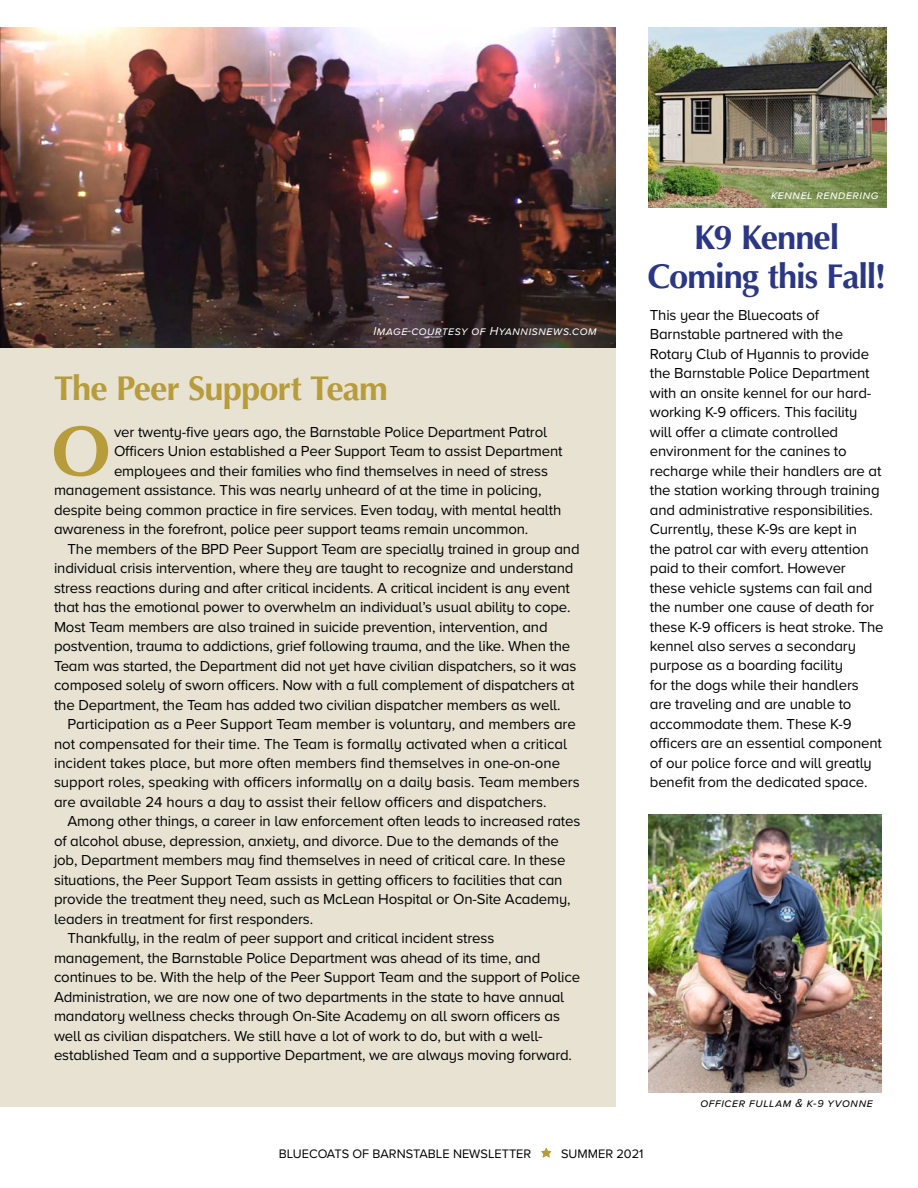
<style>
.page{position:relative;width:918px;height:1188px;background:#fff}
.page>*{position:absolute;margin:0;border:0;box-sizing:border-box;transform-origin:0 0}
.t1{font:700 70.95px "Optima";color:#b79c3b}
.t2{font:700 34.5px/39px "Optima";letter-spacing:-.03em;color:#2b3783;text-align:center}
.t3{font:700 34.5px "Optima";letter-spacing:-.025em;color:#b79c3b}
.t4{font:15px/19.5px "Proxima Nova A";letter-spacing:-.01em;color:#000}
.t5{font:12.75px "Proxima Nova A";color:#000}
.t6{font:italic 12px "Proxima Nova A";letter-spacing:.04em;color:#fff}
.t7{font:italic 12px "Proxima Nova A";letter-spacing:.04em;color:#000}
.s1{font-size:10.5px}
</style>
<div class="page">
<div style="left:0;top:27px;width:616px;height:1080px;background:#e7e2d2"></div>
<img style="left:0;top:27px;width:616px;height:320px">
<img style="left:648px;top:815px;width:234px;height:278px">
<img style="left:648px;top:27px;width:238px;height:181px">
<svg style="left:541px;top:1148px;width:10px;height:10px"></svg>
<p class="t6" style="left:771px;top:186px;width:109px">kennel rendering</p>
<p class="t6" style="left:374px;top:322px;width:225px">Image courtesy of Hyannisnews.com</p>
<h2 class="t3" style="left:54px;top:369px;width:335px">The Peer Support Team</h2>
<h1 class="t1" style="left:52px;top:410px;width:61px">O</h1>
<p class="t4" style="left:114px;top:421px;width:435px">ver twenty-five years ago, the Barnstable Police Department Patrol</p>
<p class="t4" style="left:114px;top:441px;width:450px">Officers Union established a Peer Support Team to assist Department</p>
<p class="t4" style="left:114px;top:460px;width:435px">employees and their families who find themselves in need of stress</p>
<p class="t4" style="left:54px;top:480px;width:489px">management assistance. This was nearly unheard of at the time in policing,</p>
<p class="t4" style="left:54px;top:499px;width:509px">despite being common practice in fire services. Even today, with mental health</p>
<p class="t4" style="left:54px;top:519px;width:476px">awareness in the forefront, police peer support teams remain uncommon.</p>
<p class="t4" style="left:68px;top:538px;width:514px">The members of the BPD Peer Support Team are specially trained in group and</p>
<p class="t4" style="left:54px;top:558px;width:521px">individual crisis intervention, where they are taught to recognize and understand</p>
<p class="t4" style="left:54px;top:577px;width:518px">stress reactions during and after critical incidents. A critical incident is any event</p>
<p class="t4" style="left:54px;top:597px;width:518px">that has the emotional power to overwhelm an individual’s usual ability to cope.</p>
<p class="t4" style="left:54px;top:616px;width:495px">Most Team members are also trained in suicide prevention, intervention, and</p>
<p class="t4" style="left:54px;top:636px;width:518px">postvention, trauma to addictions, grief following trauma, and the like. When the</p>
<p class="t4" style="left:54px;top:655px;width:524px">Team was started, the Department did not yet have civilian dispatchers, so it was</p>
<p class="t4" style="left:54px;top:675px;width:522px">composed solely of sworn officers. Now with a full complement of dispatchers at</p>
<p class="t4" style="left:54px;top:694px;width:508px">the Department, the Team has added two civilian dispatcher members as well.</p>
<p class="t4" style="left:68px;top:714px;width:510px">Participation as a Peer Support Team member is voluntary, and members are</p>
<p class="t4" style="left:54px;top:733px;width:515px">not compensated for their time. The Team is formally activated when a critical</p>
<p class="t4" style="left:54px;top:753px;width:508px">incident takes place, but more often members find themselves in one-on-one</p>
<p class="t4" style="left:54px;top:772px;width:527px">support roles, speaking with officers informally on a daily basis. Team members</p>
<p class="t4" style="left:54px;top:792px;width:494px">are available 24 hours a day to assist their fellow officers and dispatchers.</p>
<p class="t4" style="left:68px;top:811px;width:514px">Among other things, a career in law enforcement often leads to increased rates</p>
<p class="t4" style="left:54px;top:831px;width:507px">of alcohol abuse, depression, anxiety, and divorce. Due to the demands of the</p>
<p class="t4" style="left:54px;top:850px;width:513px">job, Department members may find themselves in need of critical care. In these</p>
<p class="t4" style="left:54px;top:870px;width:510px">situations, the Peer Support Team assists in getting officers to facilities that can</p>
<p class="t4" style="left:54px;top:889px;width:518px">provide the treatment they need, such as McLean Hospital or On-Site Academy,</p>
<p class="t4" style="left:54px;top:909px;width:261px">leaders in treatment for first responders.</p>
<p class="t4" style="left:68px;top:928px;width:428px">Thankfully, in the realm of peer support and critical incident stress</p>
<p class="t4" style="left:54px;top:948px;width:488px">management, the Barnstable Police Department was ahead of its time, and</p>
<p class="t4" style="left:54px;top:967px;width:528px">continues to be. With the help of the Peer Support Team and the support of Police</p>
<p class="t4" style="left:54px;top:987px;width:512px">Administration, we are now one of two departments in the state to have annual</p>
<p class="t4" style="left:54px;top:1006px;width:507px">mandatory wellness checks through On-Site Academy on all sworn officers as</p>
<p class="t4" style="left:54px;top:1026px;width:490px">well as civilian dispatchers. We still have a lot of work to do, but with a well-</p>
<p class="t4" style="left:54px;top:1045px;width:520px">established Team and a supportive Department, we are always moving forward.</p>
<h2 class="t2" style="left:647px;top:218px;width:240px">K9 Kennel<br>Coming this Fall!</h2>
<p class="t4" style="left:650px;top:304px;width:235px">This year the Bluecoats of Barnstable partnered with the Rotary Club of Hyannis to provide the Barnstable Police Department with an onsite kennel for our hard&shy;working K-9 officers. This facility<br>will offer a climate controlled environment for the canines to recharge while their handlers are at the station working through training and administrative responsibilities.<br>Currently, these K-9s are kept in<br>the patrol car with every attention paid to their comfort. However these vehicle systems can fail and the number one cause of death for these K-9 officers is heat stroke. The kennel also serves a secondary purpose as a boarding facility<br>for the dogs while their handlers are traveling and are unable to accommodate them. These K-9 officers are an essential component of our police force and will greatly benefit from the dedicated space.</p>
<p class="t7" style="left:700px;top:1094px;width:174px">officer fullam &amp; k-<span class="s1">9</span> yvonne</p>
<p class="t5" style="left:279px;top:1144px;width:254px">BLUECOATS OF BARNSTABLE NEWSLETTER</p>
<p class="t5" style="left:561px;top:1144px;width:84px">SUMMER 2021</p>
</div>
